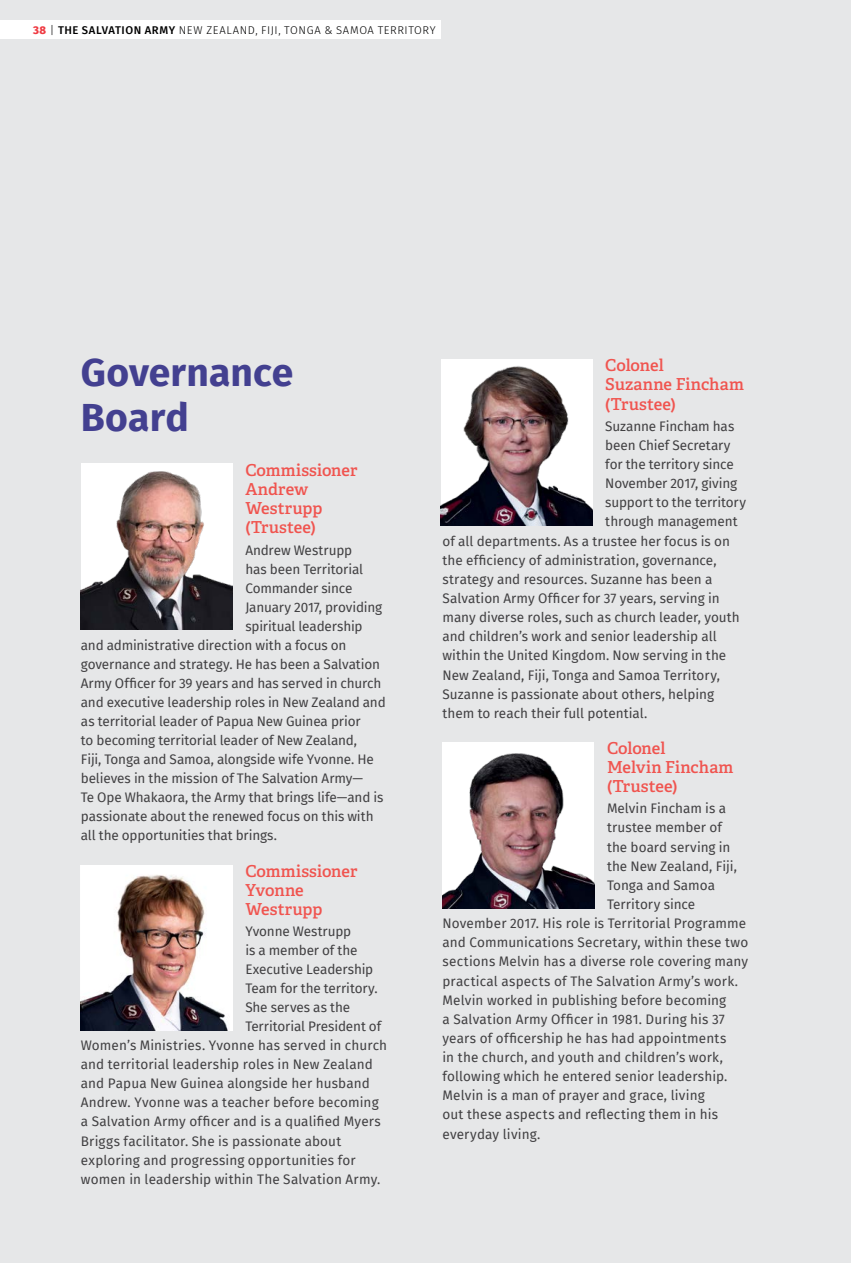
<style>
.page{position:relative;width:851px;height:1263px;background:#fff}
.page>*{position:absolute;margin:0;border:0;box-sizing:border-box;transform-origin:0 0}
.t1{font:700 39px/45px "Fira Sans";color:#434090}
.t2{font:600 16.5px/19px "Adelle";letter-spacing:.005em;color:#f0544f}
.t3{font:13.5px "Fira Sans";color:#414042}
.t4{font:300 11.25px "Fira Sans";letter-spacing:.05em;color:#000}
.s1{font-weight:800;color:#ef3a42}
.s2{font-weight:500}
</style>
<div class="page">
<div style="left:0;top:0;width:850px;height:1263px;background:#e6e7e8"></div>
<div style="left:0;top:21px;width:441px;height:18px;background:#fff"></div>
<img style="left:441px;top:359px;width:151px;height:166px">
<img style="left:442px;top:742px;width:152px;height:166px">
<img style="left:81px;top:463px;width:151px;height:166px">
<img style="left:81px;top:865px;width:151px;height:166px">
<p class="t4" style="left:33px;top:22px;width:404px"><span class="s1">38</span> | <span class="s2">THE SALVATION ARMY</span> NEW ZEALAND, FIJI, TONGA &amp; SAMOA TERRITORY</p>
<h1 class="t1" style="left:81px;top:347px;width:214px">Governance<br>Board</h1>
<p class="t2" style="left:245px;top:461px;width:114px">Commissioner<br>Andrew<br>Westrupp (Trustee)</p>
<p class="t3" style="left:245px;top:540px;width:108px">Andrew Westrupp</p>
<p class="t3" style="left:245px;top:559px;width:119px">has been Territorial</p>
<p class="t3" style="left:245px;top:578px;width:109px">Commander since</p>
<p class="t3" style="left:245px;top:597px;width:138px">January 2017, providing</p>
<p class="t3" style="left:245px;top:616px;width:119px">spiritual leadership</p>
<p class="t3" style="left:81px;top:635px;width:267px">and administrative direction with a focus on</p>
<p class="t3" style="left:81px;top:654px;width:301px">governance and strategy. He has been a Salvation</p>
<p class="t3" style="left:81px;top:673px;width:302px">Army Officer for 39 years and has served in church</p>
<p class="t3" style="left:81px;top:692px;width:306px">and executive leadership roles in New Zealand and</p>
<p class="t3" style="left:81px;top:711px;width:281px">as territorial leader of Papua New Guinea prior</p>
<p class="t3" style="left:81px;top:730px;width:278px">to becoming territorial leader of New Zealand,</p>
<p class="t3" style="left:81px;top:749px;width:294px">Fiji, Tonga and Samoa, alongside wife Yvonne. He</p>
<p class="t3" style="left:81px;top:768px;width:284px">believes in the mission of The Salvation Army—</p>
<p class="t3" style="left:81px;top:787px;width:304px">Te Ope Whakaora, the Army that brings life—and is</p>
<p class="t3" style="left:81px;top:806px;width:294px">passionate about the renewed focus on this with</p>
<p class="t3" style="left:81px;top:825px;width:197px">all the opportunities that brings.</p>
<p class="t2" style="left:245px;top:861px;width:114px">Commissioner<br>Yvonne<br>Westrupp</p>
<p class="t3" style="left:245px;top:921px;width:107px">Yvonne Westrupp</p>
<p class="t3" style="left:245px;top:940px;width:114px">is a member of the</p>
<p class="t3" style="left:245px;top:959px;width:129px">Executive Leadership</p>
<p class="t3" style="left:245px;top:978px;width:134px">Team for the territory.</p>
<p class="t3" style="left:245px;top:997px;width:106px">She serves as the</p>
<p class="t3" style="left:245px;top:1016px;width:137px">Territorial President of</p>
<p class="t3" style="left:81px;top:1035px;width:308px">Women’s Ministries. Yvonne has served in church</p>
<p class="t3" style="left:81px;top:1054px;width:293px">and territorial leadership roles in New Zealand</p>
<p class="t3" style="left:81px;top:1073px;width:290px">and Papua New Guinea alongside her husband</p>
<p class="t3" style="left:81px;top:1092px;width:299px">Andrew. Yvonne was a teacher before becoming</p>
<p class="t3" style="left:81px;top:1111px;width:301px">a Salvation Army officer and is a qualified Myers</p>
<p class="t3" style="left:81px;top:1130px;width:262px">Briggs facilitator. She is passionate about</p>
<p class="t3" style="left:81px;top:1149px;width:276px">exploring and progressing opportunities for</p>
<p class="t3" style="left:81px;top:1169px;width:301px">women in leadership within The Salvation Army.</p>
<p class="t2" style="left:605px;top:356px;width:140px">Colonel<br>Suzanne Fincham (Trustee)</p>
<p class="t3" style="left:605px;top:416px;width:131px">Suzanne Fincham has</p>
<p class="t3" style="left:605px;top:435px;width:127px">been Chief Secretary</p>
<p class="t3" style="left:605px;top:454px;width:130px">for the territory since</p>
<p class="t3" style="left:605px;top:473px;width:133px">November 2017, giving</p>
<p class="t3" style="left:605px;top:492px;width:142px">support to the territory</p>
<p class="t3" style="left:605px;top:511px;width:134px">through management</p>
<p class="t3" style="left:442px;top:531px;width:289px">of all departments. As a trustee her focus is on</p>
<p class="t3" style="left:442px;top:550px;width:275px">the efficiency of administration, governance,</p>
<p class="t3" style="left:442px;top:569px;width:271px">strategy and resources. Suzanne has been a</p>
<p class="t3" style="left:442px;top:588px;width:279px">Salvation Army Officer for 37 years, serving in</p>
<p class="t3" style="left:442px;top:607px;width:299px">many diverse roles, such as church leader, youth</p>
<p class="t3" style="left:442px;top:626px;width:275px">and children’s work and senior leadership all</p>
<p class="t3" style="left:442px;top:645px;width:285px">within the United Kingdom. Now serving in the</p>
<p class="t3" style="left:442px;top:665px;width:279px">New Zealand, Fiji, Tonga and Samoa Territory,</p>
<p class="t3" style="left:442px;top:684px;width:273px">Suzanne is passionate about others, helping</p>
<p class="t3" style="left:442px;top:703px;width:206px">them to reach their full potential.</p>
<p class="t2" style="left:607px;top:739px;width:128px">Colonel<br>Melvin Fincham (Trustee)</p>
<p class="t3" style="left:607px;top:798px;width:120px">Melvin Fincham is a</p>
<p class="t3" style="left:607px;top:817px;width:116px">trustee member of</p>
<p class="t3" style="left:607px;top:837px;width:125px">the board serving in</p>
<p class="t3" style="left:607px;top:856px;width:131px">the New Zealand, Fiji,</p>
<p class="t3" style="left:607px;top:875px;width:110px">Tonga and Samoa</p>
<p class="t3" style="left:607px;top:894px;width:90px">Territory since</p>
<p class="t3" style="left:442px;top:913px;width:305px">November 2017. His role is Territorial Programme</p>
<p class="t3" style="left:442px;top:932px;width:307px">and Communications Secretary, within these two</p>
<p class="t3" style="left:442px;top:951px;width:307px">sections Melvin has a diverse role covering many</p>
<p class="t3" style="left:442px;top:971px;width:297px">practical aspects of The Salvation Army’s work.</p>
<p class="t3" style="left:442px;top:990px;width:285px">Melvin worked in publishing before becoming</p>
<p class="t3" style="left:442px;top:1009px;width:284px">a Salvation Army Officer in 1981. During his 37</p>
<p class="t3" style="left:442px;top:1028px;width:285px">years of officership he has had appointments</p>
<p class="t3" style="left:442px;top:1047px;width:282px">in the church, and youth and children’s work,</p>
<p class="t3" style="left:442px;top:1066px;width:286px">following which he entered senior leadership.</p>
<p class="t3" style="left:442px;top:1085px;width:264px">Melvin is a man of prayer and grace, living</p>
<p class="t3" style="left:442px;top:1104px;width:277px">out these aspects and reflecting them in his</p>
<p class="t3" style="left:442px;top:1124px;width:99px">everyday living.</p>
</div>
